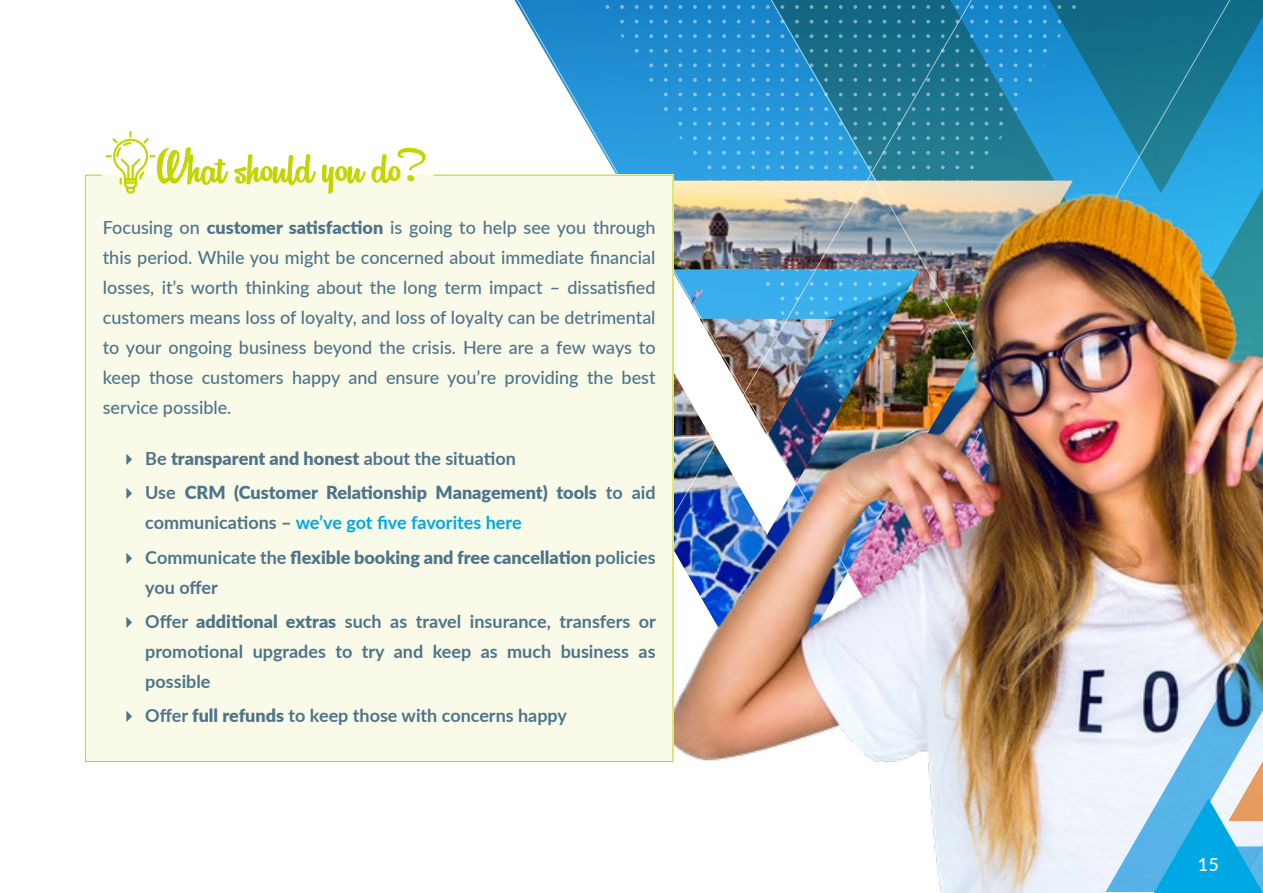
<style>
.page{position:relative;width:1263px;height:893px;background:#fff}
.page>*{position:absolute;margin:0;border:0;box-sizing:border-box;transform-origin:0 0}
.t1{font:60px "Remachine BOL";letter-spacing:-.02em;color:#c2d500}
.t2{font:500 18px/30px "Lato";color:#4d748b;text-align:justify}
.t3{font:700 18px/34.2px "Lato";color:#4d748b}
.t4{font:900 18px/34.2px "Lato";color:#4d748b}
.t5{font:500 18px "Lato";color:#fff}
.s1{font-weight:900}
.s2{font-weight:700}
.s3{color:#00a8e3}
</style>
<div class="page">
<svg style="left:1047px;top:0;width:216px;height:161px;background:#1a82aa"></svg>
<svg style="left:514px;top:0;width:533px;height:174px;background:#3993c1"></svg>
<img style="left:650px;top:161px;width:613px;height:732px">
<svg style="left:105px;top:131px;width:51px;height:43px"></svg>
<div style="left:85px;top:174px;width:589px;height:588px;background:#fafae8"></div>
<img style="left:1032px;top:619px;width:231px;height:274px">
<svg style="left:127px;top:454px;width:5px;height:11px"></svg>
<svg style="left:127px;top:488px;width:5px;height:11px"></svg>
<svg style="left:127px;top:552px;width:5px;height:12px"></svg>
<svg style="left:127px;top:616px;width:5px;height:12px"></svg>
<svg style="left:127px;top:711px;width:5px;height:11px"></svg>
<h1 class="t1" style="left:157px;top:134px;width:268px">What should you do?</h1>
<p class="t2" style="left:103px;top:211px;width:554px">Focusing on <span class="s1">customer satisfaction</span> is going to help see you through this period. While you might be concerned about immediate financial losses, it’s worth thinking about the long term impact – dissatisfied customers means loss of loyalty, and loss of loyalty can be detrimental to your ongoing business beyond the crisis. Here are a few ways to keep those customers happy and ensure you’re providing the best service possible.</p>
<p class="t4" style="left:145px;top:441px;width:512px"><span class="s2">Be</span> transparent and honest <span class="s2">about the situation<br>Use</span> CRM (Customer Relationship Management) tools <span class="s2">to aid</span></p>
<p class="t3" style="left:145px;top:505px;width:512px">communications – <span class="s3">we’ve got five favorites here<br></span>Communicate the <span class="s1">flexible booking and free cancellation</span> policies</p>
<p class="t3" style="left:145px;top:569px;width:512px">you offer<br>Offer <span class="s1">additional extras</span> such as travel insurance, transfers or</p>
<p class="t3" style="left:145px;top:636px;width:512px;line-height:30px">promotional upgrades to try and keep as much business as possible</p>
<p class="t3" style="left:145px;top:698px;width:423px">Offer <span class="s1">full refunds</span> to keep those with concerns happy</p>
<p class="t5" style="left:1198px;top:851px;width:22px">15</p>
</div>
